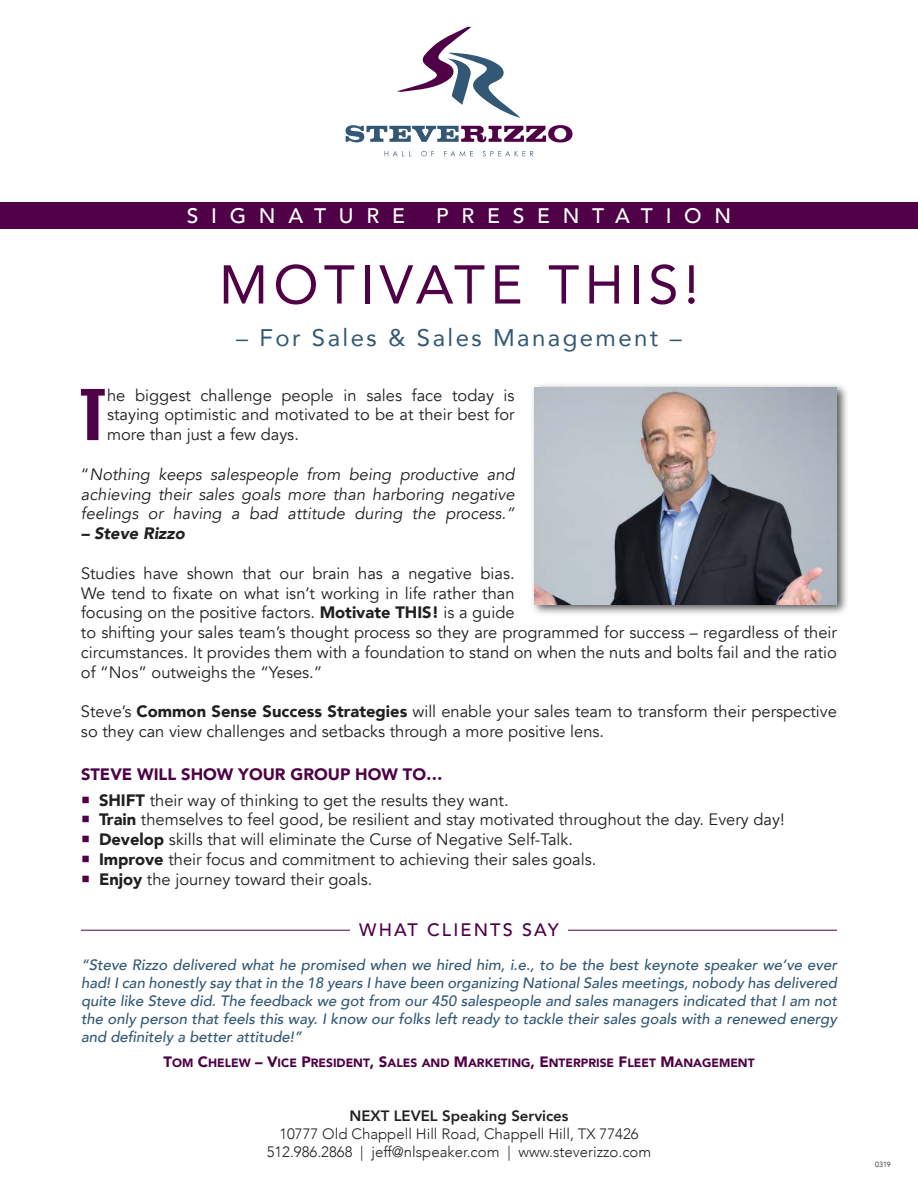
<style>
.page{position:relative;width:918px;height:1188px;background:#fff}
.page>*{position:absolute;margin:0;border:0;box-sizing:border-box;transform-origin:0 0}
.t1{font:73.05px "Haettenschweiler";color:#4f0046}
.t2{font:54px "Avenir";letter-spacing:.1em;color:#4f0046}
.t3{font:24px "Avenir";letter-spacing:.1em;color:#325875}
.t4{font:500 21px "Avenir";letter-spacing:.61em;color:#fff}
.t5{font:500 18px "Avenir";letter-spacing:.12em;color:#4f0046}
.t6{font:16.5px/19.8px "Avenir";color:#221f1f}
.t7{font:italic 16.5px/19.8px "Avenir";color:#221f1f;text-align:justify}
.t8{font:italic 900 16.5px "Avenir";color:#221f1f}
.t9{font:italic 500 15px/18px "Avenir";color:#325875;text-align:justify}
.t10{font:300 15px/18px "Avenir";color:#221f1f;text-align:center}
.t11{font:800 15px "Avenir";color:#221f1f}
.t12{font:12px "Avenir Black SC800";color:#4f0046}
.t13{font:300 7.5px "Avenir";color:#221f1f}
.s1{font-style:normal}
.s2{font-weight:900}
.s3{font-weight:900;color:#4f0046}
.s4{font-size:15px}
</style>
<div class="page">
<hr style="left:81px;top:930px;width:756px;height:1px;background:#4f0046">
<div style="left:350px;top:918px;width:218px;height:25px;background:#fff"></div>
<div style="left:0;top:202px;width:918px;height:27px;background:#4f0046"></div>
<div style="left:531px;top:383px;width:318px;height:233px;background:#221f1f;opacity:.75"></div>
<img style="left:535px;top:387px;width:302px;height:217px">
<svg style="left:397px;top:27px;width:124px;height:91px"></svg>
<svg style="left:346px;top:125px;width:226px;height:17px"></svg>
<svg style="left:385px;top:151px;width:27px;height:5px"></svg>
<svg style="left:421px;top:151px;width:13px;height:5px"></svg>
<svg style="left:444px;top:151px;width:29px;height:5px"></svg>
<svg style="left:483px;top:151px;width:50px;height:5px"></svg>
<p class="t4" style="left:187px;top:203px;width:220px">SIGNATURE</p>
<p class="t4" style="left:436px;top:203px;width:296px">PRESENTATION</p>
<h2 class="t2" style="left:219px;top:263px;width:481px">MOTIVATE THIS!</h2>
<h3 class="t3" style="left:236px;top:328px;width:447px">– For Sales &amp; Sales Management –</h3>
<h1 class="t1" style="left:80px;top:372px;width:27px">T</h1>
<p class="t6" style="left:107px;top:387px;width:409px;text-align:justify">he biggest challenge people in sales face today is staying optimistic and motivated to be at their best for more than just a few days.</p>
<p class="t7" style="left:81px;top:466px;width:435px"><span class="s1">“</span>Nothing keeps salespeople from being productive and achieving their sales goals more than harboring negative feelings or having a bad attitude during the process.”</p>
<p class="t8" style="left:81px;top:524px;width:105px">– Steve Rizzo</p>
<p class="t6" style="left:81px;top:565px;width:758px">Studies have shown that our brain has a negative bias.<br>We tend to fixate on what isn’t working in life rather than<br>focusing on the positive factors. <span class="s2">Motivate THIS!</span> is a guide<br>to shifting your sales team’s thought process so they are programmed for success – regardless of their circumstances. It provides them with a foundation to stand on when the nuts and bolts fail and the ratio of “Nos” outweighs the “Yeses.”</p>
<p class="t6" style="left:81px;top:702px;width:758px">Steve’s <span class="s2">Common Sense Success Strategies</span> will enable your sales team to transform their perspective so they can view challenges and setbacks through a more positive lens.</p>
<p class="t6" style="left:99px;top:763px;width:411px;line-height:25.2px;text-indent:-18px"><span class="s3">STEVE WILL SHOW YOUR GROUP HOW TO…<br></span><span class="s2">SHIFT</span> their way of thinking to get the results they want.</p>
<p class="t6" style="left:99px;top:812px;width:687px"><span class="s2">Train</span> themselves to feel good, be resilient and stay motivated throughout the day. Every day!<br><span class="s2">Develop</span> skills that will eliminate the Curse of Negative Self-Talk.<br><span class="s2">Improve</span> their focus and commitment to achieving their sales goals.<br><span class="s2">Enjoy</span> the journey toward their goals.</p>
<p class="t5" style="left:359px;top:919px;width:201px">WHAT CLIENTS SAY</p>
<p class="t9" style="left:81px;top:958px;width:758px">“Steve Rizzo delivered what he promised when we hired him, i.e., to be the best keynote speaker we’ve ever had! I can honestly say that in the 18 years I have been organizing National Sales meetings, nobody has delivered quite like Steve did. The feedback we got from our 450 salespeople and sales managers indicated that I am not the only person that feels this way. I know our folks left ready to tackle their sales goals with a renewed energy and definitely a better attitude!”</p>
<p class="t12" style="left:163px;top:1058px;width:593px"><span class="s4">T</span>OM <span class="s4">C</span>HELEW <span class="s4">– V</span>ICE <span class="s4">P</span>RESIDENT<span class="s4">, S</span>ALES AND <span class="s4">M</span>ARKETING<span class="s4">, E</span>NTERPRISE <span class="s4">F</span>LEET <span class="s4">M</span>ANAGEMENT</p>
<p class="t11" style="left:349px;top:1109px;width:221px">NEXT LEVEL Speaking Services</p>
<p class="t10" style="left:267px;top:1126px;width:386px">10777 Old Chappell Hill Road, Chappell Hill, TX 77426<br>512.986.2868 | jeff@nlspeaker.com | www.steverizzo.com</p>
<p class="t13" style="left:875px;top:1161px;width:17px">0319</p>
</div>
